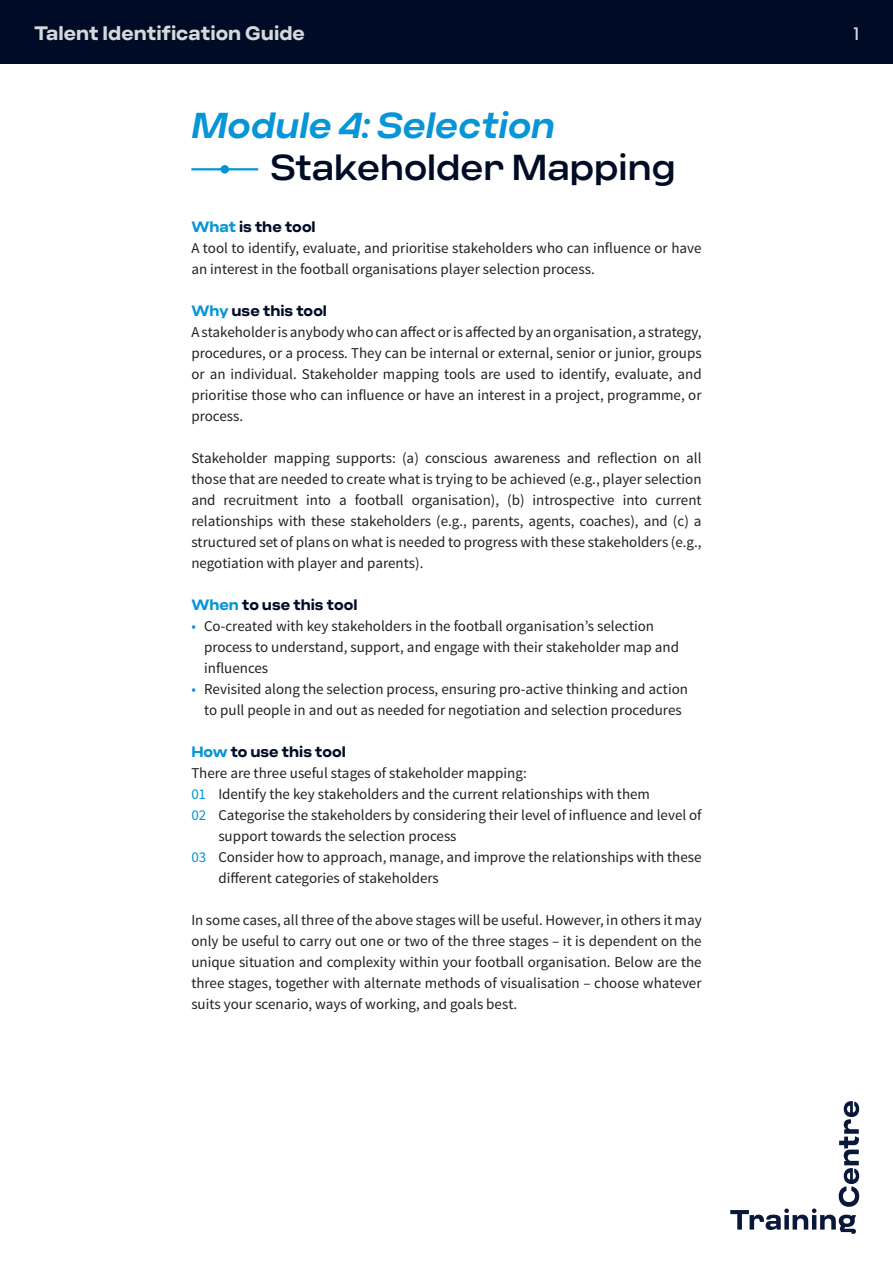
<style>
.page{position:relative;width:893px;height:1263px;background:#fff}
.page>*{position:absolute;margin:0;border:0;box-sizing:border-box;transform-origin:0 0}
.t1{font:500 36px "Criteria CF";color:#000c26}
.t2{font:italic 600 36px "Criteria CF";color:#0695d6}
.t3{font:700 19.5px "Criteria CF";color:#d6d9da}
.t4{font:18px "Criteria CF";color:#d6d9da}
.t5{font:15px/21px "Source Sans Pro";color:#231f20;text-align:justify}
.t6{font:700 15px "Criteria CF";color:#000c26}
.s1{color:#0695d6}
</style>
<div class="page">
<div style="left:0;top:0;width:893px;height:64px;background:#000c26"></div>
<svg style="left:730px;top:1101px;width:129px;height:133px"></svg>
<div style="left:221px;top:165px;width:8px;height:9px;background:#0695d6;border-radius:50%"></div>
<hr style="left:191px;top:168px;width:67px;height:2px;background:#0695d6">
<h2 class="t3" style="left:34px;top:22px;width:272px">Talent Identification Guide</h2>
<p class="t4" style="left:853px;top:23px;width:7px">1</p>
<h1 class="t2" style="left:191px;top:104px;width:366px">Module 4: Selection</h1>
<h1 class="t1" style="left:270px;top:146px;width:407px">Stakeholder Mapping</h1>
<p class="t6" style="left:191px;top:218px;width:126px"><span class="s1">What</span> is the tool</p>
<p class="t5" style="left:191px;top:238px;width:512px">A tool to identify, evaluate, and prioritise stakeholders who can influence or have an interest in the football organisations player selection process.</p>
<p class="t6" style="left:191px;top:302px;width:137px"><span class="s1">Why</span> use this tool</p>
<p class="t5" style="left:191px;top:322px;width:512px">A stakeholder is anybody who can affect or is affected by an organisation, a strategy, procedures, or a process. They can be internal or external, senior or junior, groups or an individual. Stakeholder mapping tools are used to identify, evaluate, and prioritise those who can influence or have an interest in a project, programme, or process.</p>
<p class="t5" style="left:191px;top:448px;width:512px">Stakeholder mapping supports: (a) conscious awareness and reflection on all those that are needed to create what is trying to be achieved (e.g., player selection and recruitment into a football organisation), (b) introspective into current relationships with these stakeholders (e.g., parents, agents, coaches), and (c) a structured set of plans on what is needed to progress with these stakeholders (e.g., negotiation with player and parents).</p>
<p class="t6" style="left:191px;top:596px;width:168px"><span class="s1">When</span> to use this tool</p>
<p class="t5" style="left:204px;top:616px;width:477px;text-align:left;text-indent:-13px"><span class="s1">•</span> Co-created with key stakeholders in the football organisation’s selection process to understand, support, and engage with their stakeholder map and influences</p>
<p class="t5" style="left:191px;top:679px;width:498px;text-align:center"><span class="s1">•</span> Revisited along the selection process, ensuring pro-active thinking and action to pull people in and out as needed for negotiation and selection procedures</p>
<p class="t6" style="left:191px;top:743px;width:156px"><span class="s1">How</span> to use this tool</p>
<p class="t5" style="left:191px;top:763px;width:337px">There are three useful stages of stakeholder mapping:</p>
<p class="t5" style="left:191px;top:784px;width:460px"><span class="s1">01</span> Identify the key stakeholders and the current relationships with them</p>
<p class="t5" style="left:191px;top:805px;width:512px"><span class="s1">02</span> Categorise the stakeholders by considering their level of influence and level of</p>
<p class="t5" style="left:218px;top:826px;width:240px">support towards the selection process</p>
<p class="t5" style="left:191px;top:847px;width:512px"><span class="s1">03</span> Consider how to approach, manage, and improve the relationships with these</p>
<p class="t5" style="left:218px;top:868px;width:222px">different categories of stakeholders</p>
<p class="t5" style="left:191px;top:910px;width:512px">In some cases, all three of the above stages will be useful. However, in others it may only be useful to carry out one or two of the three stages – it is dependent on the unique situation and complexity within your football organisation. Below are the three stages, together with alternate methods of visualisation – choose whatever suits your scenario, ways of working, and goals best.</p>
</div>
